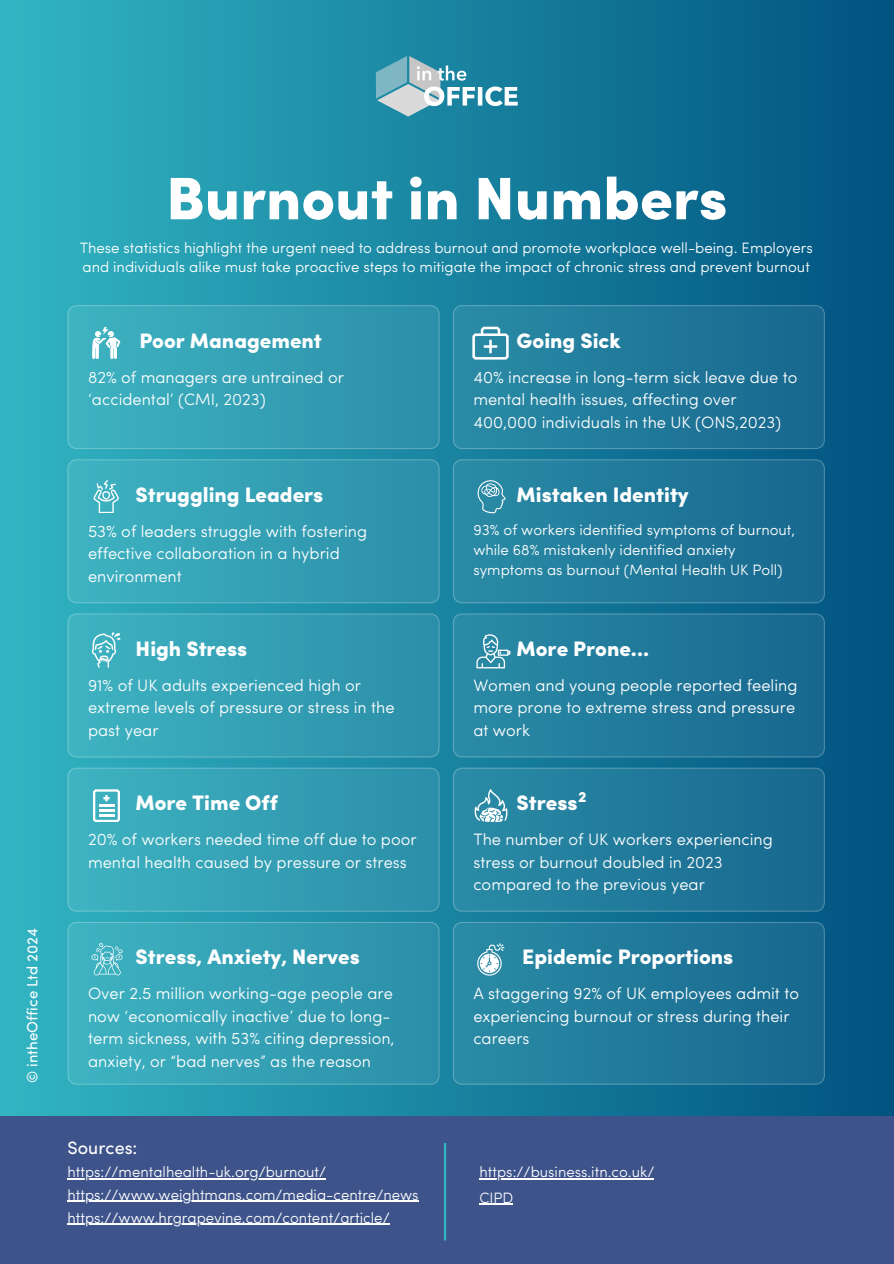
<style>
.page{position:relative;width:894px;height:1264px;background:#fff}
.page>*{position:absolute;margin:0;border:0;box-sizing:border-box;transform-origin:0 0}
.t1{font:900 60px "Sofia Pro";color:#fff}
.t2{font:900 21px "Sofia Pro";color:#fff}
.t3{font:18px "Sofia Pro";color:#fff}
.t4{font:300 16.5px/22.5px "Sofia Pro";color:#fff}
.t5{font:300 15px/20.2px "Sofia Pro";color:#fff}
.t6{font:15px "Sofia Pro";color:#fff}
.t7{font:900 15px "Sofia Pro";color:#fff}
</style>
<div class="page">
<div style="left:0;top:0;width:893px;height:1263px;background:linear-gradient(to right,#32b5c2,#015380)"></div>
<div style="left:0;top:1115px;width:893px;height:148px;background:#3d538a"></div>
<svg style="left:67px;top:305px;width:372px;height:144px;background:#35a1b5"></svg>
<svg style="left:67px;top:459px;width:372px;height:144px;background:#35a0b5"></svg>
<svg style="left:452px;top:305px;width:372px;height:144px;background:#21799a"></svg>
<svg style="left:452px;top:459px;width:372px;height:144px;background:#21799a"></svg>
<svg style="left:67px;top:613px;width:372px;height:144px;background:#35a0b5"></svg>
<svg style="left:452px;top:613px;width:372px;height:144px;background:#217a9a"></svg>
<svg style="left:67px;top:767px;width:372px;height:144px;background:#35a0b5"></svg>
<svg style="left:452px;top:767px;width:372px;height:144px;background:#21799a"></svg>
<svg style="left:68px;top:921px;width:371px;height:163px;background:#35a0b4"></svg>
<svg style="left:452px;top:921px;width:372px;height:163px;background:#21799a"></svg>
<svg style="left:93px;top:789px;width:27px;height:33px"></svg>
<svg style="left:472px;top:327px;width:36px;height:32px"></svg>
<svg style="left:376px;top:56px;width:141px;height:61px;background:#63a6b9"></svg>
<hr style="left:444px;top:1142px;width:2px;height:98px;background:#32b5c2">
<svg style="left:93px;top:480px;width:26px;height:33px"></svg>
<svg style="left:92px;top:327px;width:28px;height:32px"></svg>
<svg style="left:92px;top:632px;width:29px;height:35px"></svg>
<svg style="left:476px;top:480px;width:29px;height:33px"></svg>
<svg style="left:473px;top:789px;width:35px;height:32px"></svg>
<svg style="left:90px;top:943px;width:33px;height:32px"></svg>
<svg style="left:476px;top:634px;width:34px;height:34px"></svg>
<svg style="left:477px;top:943px;width:27px;height:32px"></svg>
<hr style="left:67px;top:1177px;width:259px;height:2px;background:#fff">
<hr style="left:67px;top:1200px;width:351px;height:1px;background:#fff">
<hr style="left:67px;top:1223px;width:322px;height:1px;background:#fff">
<hr style="left:479px;top:1177px;width:175px;height:2px;background:#fff">
<hr style="left:479px;top:1203px;width:34px;height:1px;background:#fff">
<p class="t6" style="left:26px;top:1082px;width:156px;rotate:-90deg">© intheOffice Ltd 2024</p>
<h2 class="t1" style="left:166px;top:174px;width:562px">Burnout in Numbers</h2>
<h3 class="t5" style="left:80px;top:240px;width:734px;line-height:19.2px">These statistics highlight the urgent need to address burnout and promote workplace well-being. Employers and individuals alike must take proactive steps to mitigate the impact of chronic stress and prevent burnout</h3>
<p class="t2" style="left:139px;top:332px;width:184px">Poor Management</p>
<p class="t2" style="left:516px;top:332px;width:106px">Going Sick</p>
<p class="t4" style="left:88px;top:367px;width:257px">82% of managers are untrained or ‘accidental’ (CMI, 2023)</p>
<h3 class="t4" style="left:473px;top:367px;width:325px">40% increase in long-term sick leave due to mental health issues, affecting over<br>400,000 individuals in the UK (ONS,2023)</h3>
<h1 class="t2" style="left:136px;top:486px;width:189px">Struggling Leaders</h1>
<p class="t2" style="left:516px;top:486px;width:174px">Mistaken Identity</p>
<h2 class="t4" style="left:88px;top:521px;width:280px">53% of leaders struggle with fostering effective collaboration in a hybrid environment</h2>
<p class="t5" style="left:473px;top:521px;width:323px">93% of workers identified symptoms of burnout, while 68% mistakenly identified anxiety symptoms as burnout (Mental Health UK Poll)</p>
<h2 class="t2" style="left:136px;top:640px;width:113px">High Stress</h2>
<h3 class="t2" style="left:516px;top:640px;width:134px">More Prone...</h3>
<p class="t4" style="left:88px;top:675px;width:308px">91% of UK adults experienced high or extreme levels of pressure or stress in the past year</p>
<h2 class="t4" style="left:473px;top:675px;width:325px">Women and young people reported feeling more prone to extreme stress and pressure at work</h2>
<p class="t7" style="left:578px;top:791px;width:10px">2</p>
<h3 class="t2" style="left:136px;top:794px;width:143px">More Time Off</h3>
<p class="t2" style="left:516px;top:794px;width:62px">Stress</p>
<h2 class="t4" style="left:88px;top:829px;width:330px">20% of workers needed time off due to poor mental health caused by pressure or stress</h2>
<h3 class="t4" style="left:473px;top:829px;width:301px">The number of UK workers experiencing stress or burnout doubled in 2023 compared to the previous year</h3>
<p class="t2" style="left:136px;top:948px;width:226px">Stress, Anxiety, Nerves</p>
<h2 class="t2" style="left:522px;top:948px;width:213px">Epidemic Proportions</h2>
<h3 class="t4" style="left:88px;top:984px;width:308px">Over 2.5 million working-age people are now ‘economically inactive’ due to long&shy;term sickness, with 53% citing depression, anxiety, or “bad nerves” as the reason</h3>
<p class="t4" style="left:473px;top:984px;width:327px">A staggering 92% of UK employees admit to experiencing burnout or stress during their careers</p>
<p class="t3" style="left:67px;top:1140px;width:71px">Sources:</p>
<h2 class="t5" style="left:67px;top:1162px;width:260px">https://mentalhealth-uk.org/burnout/</h2>
<p class="t5" style="left:67px;top:1185px;width:352px">https://www.weightmans.com/media-centre/news</p>
<p class="t5" style="left:67px;top:1208px;width:324px">https://www.hrgrapevine.com/content/article/</p>
<h2 class="t5" style="left:479px;top:1162px;width:176px">https://business.itn.co.uk/</h2>
<h3 class="t5" style="left:479px;top:1188px;width:35px">CIPD</h3>
</div>
